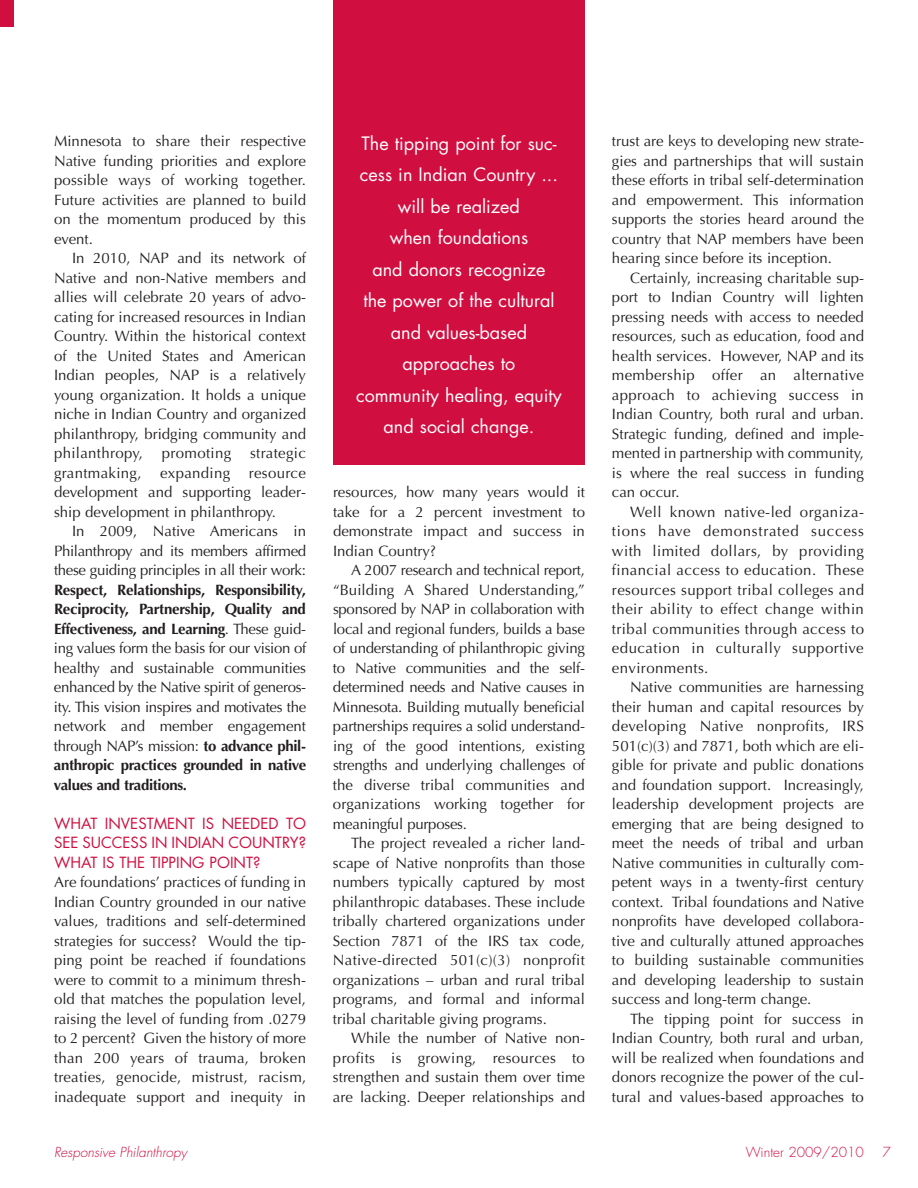
<style>
.page{position:relative;width:918px;height:1188px;background:#fff}
.page>*{position:absolute;margin:0;border:0;box-sizing:border-box;transform-origin:0 0}
.t1{font:18px/31.5px "Futura";color:#fff;text-align:center}
.t2{font:15px/19.5px "Optima";color:#231f20;text-align:justify}
.t3{font:15px/19.5px "Futura";color:#d10e40;text-align:justify}
.t4{font:15px "Optima";letter-spacing:.02em;color:#231f20}
.t5{font:italic 300 13.5px "Futura";color:#d10e40}
.t6{font:300 13.5px "Futura";color:#d10e40}
.s1{font-weight:700}
</style>
<div class="page">
<div style="left:0;top:0;width:14px;height:27px;background:#d10e40"></div>
<div style="left:333px;top:0;width:252px;height:465px;background:#d10e40"></div>
<p class="t2" style="left:54px;top:133px;width:254px">Minnesota to share their respective Native funding priorities and explore possible ways of working together.<br>Future activities are planned to build on the momentum produced by this event.</p>
<p class="t2" style="left:54px;top:250px;width:254px;text-indent:18px">In 2010, NAP and its network of Native and non-Native members and allies will celebrate 20 years of advo&shy;cating for increased resources in Indian Country. Within the historical context of the United States and American Indian peoples, NAP is a relatively young organization. It holds a unique niche in Indian Country and organized philanthropy, bridging community and philanthropy,</p>
<p class="t2" style="left:54px;top:445px;width:254px;text-indent:196px">strategic grantmaking, expanding resource development and supporting leader&shy;ship development in philanthropy.</p>
<p class="t2" style="left:54px;top:523px;width:254px;text-indent:18px">In 2009, Native Americans in Philanthropy and its members affirmed these guiding principles in all their work:</p>
<p class="t2" style="left:54px;top:581px;width:254px"><span class="s1">Respect, Relationships, Responsibility, Reciprocity, Partnership, Quality and Effectiveness, and Learning</span>. These guid&shy;ing values form the basis for our vision of healthy and sustainable communities enhanced by the Native spirit of generos&shy;ity. This vision inspires and motivates the network and member engagement through NAP’s mission: <span class="s1">to advance phil&shy;anthropic practices grounded in native values and traditions.</span></p>
<p class="t3" style="left:54px;top:815px;width:254px">WHAT INVESTMENT IS NEEDED TO SEE SUCCESS IN INDIAN COUNTRY?<br>WHAT IS THE TIPPING POINT?</p>
<p class="t2" style="left:54px;top:874px;width:254px">Are foundations’ practices of funding in Indian Country grounded in our native values, traditions and self-determined strategies for success? Would the tip&shy;ping point be reached if foundations were to commit to a minimum thresh&shy;old that matches the population level, raising the level of funding from .0279 to 2 percent? Given the history of more than 200 years of trauma, broken treaties, genocide, mistrust, racism, inadequate support and inequity in</p>
<p class="t4" style="left:162px;top:447px;width:71px">promoting</p>
<p class="t1" style="left:356px;top:129px;width:207px">The tipping point for suc&shy;cess in Indian Country ... will be realized<br>when foundations<br>and donors recognize<br>the power of the cultural and values-based approaches to<br>community healing, equity and social change.</p>
<p class="t2" style="left:333px;top:484px;width:254px">resources, how many years would it take for a 2 percent investment to demonstrate impact and success in Indian Country?</p>
<p class="t2" style="left:333px;top:562px;width:254px;text-indent:18px">A 2007 research and technical report, “Building A Shared Understanding,” sponsored by NAP in collaboration with local and regional funders, builds a base of understanding of philanthropic giving to Native communities and the self&shy;determined needs and Native causes in Minnesota. Building mutually beneficial partnerships requires a solid understand&shy;ing of the good intentions, existing strengths and underlying challenges of the diverse tribal communities and organizations working together for meaningful purposes.</p>
<p class="t2" style="left:333px;top:835px;width:254px;text-indent:18px">The project revealed a richer land&shy;scape of Native nonprofits than those numbers typically captured by most philanthropic databases. These include tribally chartered organizations under Section 7871 of the IRS tax code, Native-directed 501(c)(3) nonprofit organizations – urban and rural tribal programs, and formal and informal tribal charitable giving programs.</p>
<p class="t2" style="left:333px;top:1030px;width:254px;text-indent:18px">While the number of Native non&shy;profits is growing, resources to strengthen and sustain them over time are lacking. Deeper relationships and</p>
<p class="t2" style="left:612px;top:133px;width:254px">trust are keys to developing new strate&shy;gies and partnerships that will sustain these efforts in tribal self-determination and empowerment. This information supports the stories heard around the country that NAP members have been hearing since before its inception.</p>
<p class="t2" style="left:612px;top:269px;width:254px;text-indent:18px">Certainly, increasing charitable sup&shy;port to Indian Country will lighten pressing needs with access to needed resources, such as education, food and health services. However, NAP and its membership offer an alternative approach to achieving success in Indian Country, both rural and urban.<br>Strategic funding, defined and imple&shy;mented in partnership with community, is where the real success in funding can occur.</p>
<p class="t2" style="left:612px;top:503px;width:254px;text-indent:18px">Well known native-led organiza&shy;tions have demonstrated success with limited dollars, by providing financial access to education. These resources support tribal colleges and their ability to effect change within tribal communities through access to education in culturally supportive environments.</p>
<p class="t2" style="left:612px;top:679px;width:254px;text-indent:18px">Native communities are harnessing their human and capital resources by developing Native nonprofits, IRS 501(c)(3) and 7871, both which are eli&shy;gible for private and public donations and foundation support. Increasingly, leadership development projects are emerging that are being designed to meet the needs of tribal and urban Native communities in culturally com&shy;petent ways in a twenty-first century context. Tribal foundations and Native nonprofits have developed collabora&shy;tive and culturally attuned approaches to building sustainable communities and developing leadership to sustain success and long-term change.</p>
<p class="t2" style="left:612px;top:1010px;width:254px;text-indent:18px">The tipping point for success in Indian Country, both rural and urban, will be realized when foundations and donors recognize the power of the cul&shy;tural and values-based approaches to</p>
<p class="t5" style="left:54px;top:1146px;width:134px">Responsive Philanthropy</p>
<p class="t6" style="left:746px;top:1146px;width:120px">Winter 2009/2010</p>
<p class="t6" style="left:883px;top:1146px;width:10px">7</p>
</div>
